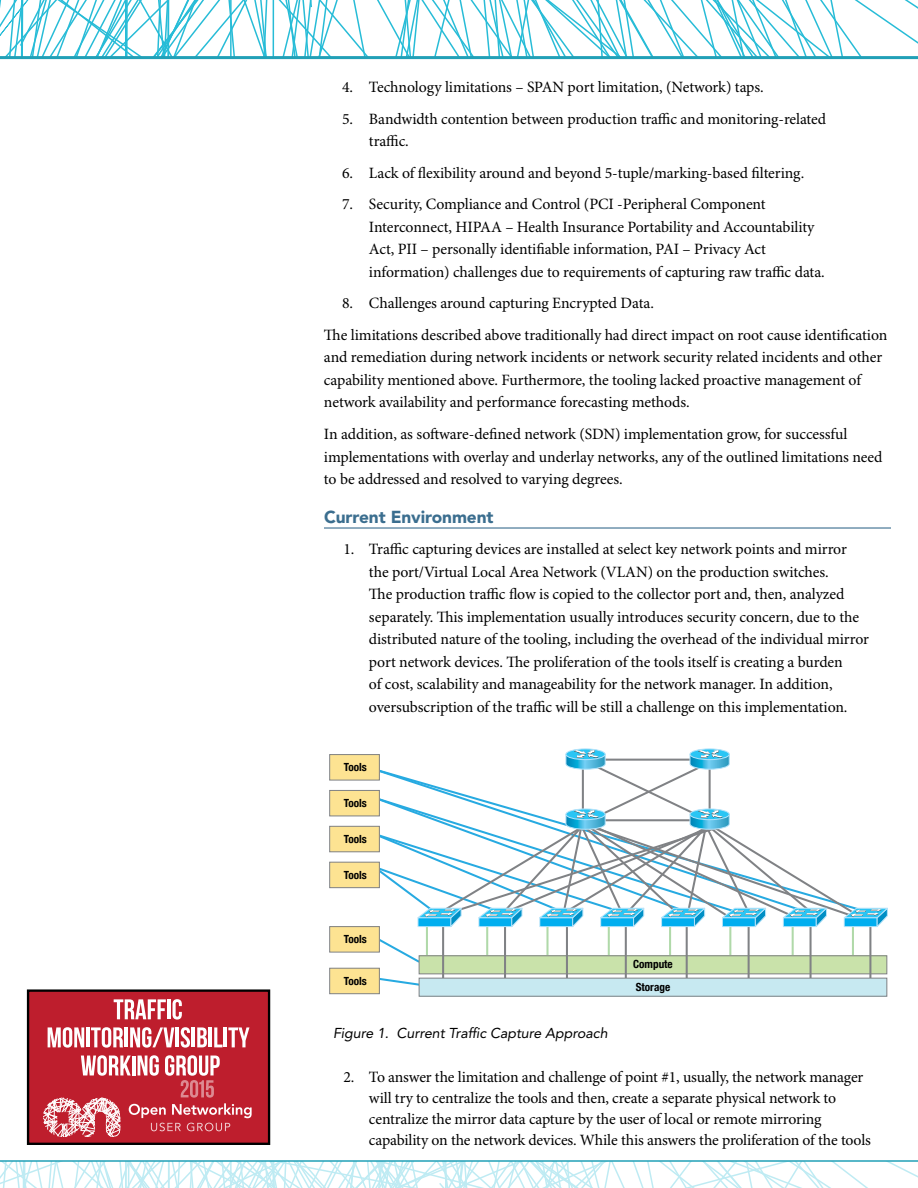
<style>
.page{position:relative;width:918px;height:1188px;background:#fff}
.page>*{position:absolute;margin:0;border:0;box-sizing:border-box;transform-origin:0 0}
.t1{font:900 17.25px "Avenir LT Std";letter-spacing:-.005em;color:#3b6e8f}
.t2{font:15.75px/22.5px "Minion Pro";letter-spacing:-.01em;color:#000}
.t3{font:italic 14.25px "Avenir LT Std";letter-spacing:-.005em;color:#000}
.t4{font:700 condensed 11.25px/22.4px "Helvetica Neue LT Com";color:#000}
</style>
<div class="page">
<svg style="left:0;top:0;width:918px;height:56px"></svg>
<svg style="left:1px;top:1162px;width:917px;height:26px"></svg>
<hr style="left:0;top:56px;width:918px;height:3px;background:#21a0b7">
<hr style="left:0;top:1160px;width:918px;height:2px;background:#21a0b7">
<div style="left:28px;top:991px;width:241px;height:153px;background:#be1e2d"></div>
<div style="left:27px;top:989px;width:243px;height:156px;border:2px solid #000"></div>
<svg style="left:114px;top:999px;width:52px;height:20px"></svg>
<hr style="left:167px;top:999px;width:3px;height:20px;background:#fff">
<svg style="left:173px;top:999px;width:9px;height:21px"></svg>
<svg style="left:48px;top:1027px;width:36px;height:21px"></svg>
<hr style="left:86px;top:1027px;width:4px;height:20px;background:#fff">
<svg style="left:91px;top:1027px;width:32px;height:21px"></svg>
<hr style="left:125px;top:1027px;width:3px;height:20px;background:#fff">
<svg style="left:130px;top:1027px;width:44px;height:21px"></svg>
<hr style="left:176px;top:1027px;width:3px;height:20px;background:#fff">
<svg style="left:181px;top:1027px;width:9px;height:21px"></svg>
<hr style="left:192px;top:1027px;width:3px;height:20px;background:#fff">
<svg style="left:197px;top:1027px;width:10px;height:20px"></svg>
<hr style="left:209px;top:1027px;width:3px;height:20px;background:#fff">
<svg style="left:214px;top:1027px;width:35px;height:20px"></svg>
<svg style="left:43px;top:1055px;width:209px;height:82px"></svg>
<hr style="left:324px;top:527px;width:567px;height:2px;background:#3b6e8f">
<svg style="left:380px;top:977px;width:44px;height:10px"></svg>
<div style="left:419px;top:956px;width:468px;height:18px;background:#c9e2aa"></div>
<div style="left:419px;top:955px;width:468px;height:19px;border:1px solid #808285"></div>
<hr style="left:442px;top:922px;width:2px;height:65px;background:#808285">
<hr style="left:504px;top:922px;width:2px;height:65px;background:#808285">
<hr style="left:566px;top:922px;width:2px;height:65px;background:#808285">
<hr style="left:625px;top:922px;width:2px;height:65px;background:#808285">
<hr style="left:686px;top:922px;width:2px;height:65px;background:#808285">
<hr style="left:748px;top:922px;width:2px;height:65px;background:#808285">
<hr style="left:810px;top:922px;width:2px;height:65px;background:#808285">
<hr style="left:869px;top:922px;width:2px;height:65px;background:#808285">
<div style="left:566px;top:749px;width:39px;height:11px;border:1px solid #b4e3fa;border-radius:50%"></div>
<div style="left:690px;top:749px;width:39px;height:11px;background:#b2e2f9;border-radius:50%"></div>
<div style="left:690px;top:749px;width:40px;height:11px;border:1px solid #b4e3fa;border-radius:50%"></div>
<svg style="left:369px;top:750px;width:519px;height:215px"></svg>
<div style="left:419px;top:978px;width:468px;height:18px;background:#c7e9f1"></div>
<div style="left:419px;top:978px;width:468px;height:19px;border:1px solid #808285"></div>
<div style="left:330px;top:755px;width:49px;height:25px;background:#fde392"></div>
<div style="left:329px;top:754px;width:51px;height:26px;border:1px solid #808285"></div>
<div style="left:330px;top:790px;width:49px;height:26px;background:#fde392"></div>
<div style="left:329px;top:790px;width:51px;height:26px;border:1px solid #808285"></div>
<div style="left:330px;top:826px;width:49px;height:26px;background:#fde392"></div>
<div style="left:329px;top:826px;width:51px;height:26px;border:1px solid #808285"></div>
<div style="left:330px;top:862px;width:49px;height:26px;background:#fde392"></div>
<div style="left:329px;top:862px;width:51px;height:26px;border:1px solid #808285"></div>
<div style="left:330px;top:927px;width:49px;height:25px;background:#fde392"></div>
<div style="left:329px;top:926px;width:51px;height:26px;border:1px solid #808285"></div>
<div style="left:330px;top:968px;width:49px;height:26px;background:#fde392"></div>
<div style="left:329px;top:968px;width:51px;height:26px;border:1px solid #808285"></div>
<p class="t2" style="left:342px;top:77px;width:423px">4. Technology limitations – SPAN port limitation, (Network) taps.</p>
<p class="t2" style="left:369px;top:108px;width:459px;text-indent:-27px">5. Bandwidth contention between production traffic and monitoring-related traffic.</p>
<p class="t2" style="left:342px;top:162px;width:464px">6. Lack of flexibility around and beyond 5-tuple/marking-based filtering.</p>
<p class="t2" style="left:369px;top:194px;width:457px;text-indent:-27px">7. Security, Compliance and Control (PCI -Peripheral Component Interconnect, HIPAA – Health Insurance Portability and Accountability Act, PII – personally identifiable information, PAI – Privacy Act information) challenges due to requirements of capturing raw traffic data.</p>
<p class="t2" style="left:324px;top:288px;width:565px;line-height:31.5px;text-indent:18px">8. Challenges around capturing Encrypted Data.<br>The limitations described above traditionally had direct impact on root cause identification</p>
<p class="t2" style="left:324px;top:347px;width:560px">and remediation during network incidents or network security related incidents and other capability mentioned above. Furthermore, the tooling lacked proactive management of network availability and performance forecasting methods.</p>
<p class="t2" style="left:324px;top:423px;width:560px">In addition, as software-defined network (SDN) implementation grow, for successful implementations with overlay and underlay networks, any of the outlined limitations need to be addressed and resolved to varying degrees.</p>
<p class="t1" style="left:324px;top:507px;width:171px">Current Environment</p>
<p class="t2" style="left:369px;top:539px;width:502px;text-indent:-25px">1. Traffic capturing devices are installed at select key network points and mirror the port/Virtual Local Area Network (VLAN) on the production switches.<br>The production traffic flow is copied to the collector port and, then, analyzed separately. This implementation usually introduces security concern, due to the distributed nature of the tooling, including the overhead of the individual mirror port network devices. The proliferation of the tools itself is creating a burden<br>of cost, scalability and manageability for the network manager. In addition, oversubscription of the traffic will be still a challenge on this implementation.</p>
<p class="t4" style="left:344px;top:758px;width:25px">Tools</p>
<p class="t4" style="left:344px;top:794px;width:25px">Tools</p>
<p class="t4" style="left:344px;top:829px;width:25px">Tools</p>
<p class="t4" style="left:344px;top:865px;width:25px">Tools</p>
<p class="t4" style="left:344px;top:930px;width:25px">Tools</p>
<p class="t4" style="left:344px;top:971px;width:25px">Tools</p>
<p class="t4" style="left:633px;top:955px;width:41px">Compute<br>Storage</p>
<p class="t3" style="left:333px;top:1025px;width:276px">Figure 1. Current Traffic Capture Approach</p>
<p class="t2" style="left:369px;top:1067px;width:503px;line-height:21px;text-indent:-25px">2. To answer the limitation and challenge of point #1, usually, the network manager will try to centralize the tools and then, create a separate physical network to centralize the mirror data capture by the user of local or remote mirroring capability on the network devices. While this answers the proliferation of the tools</p>
</div>
